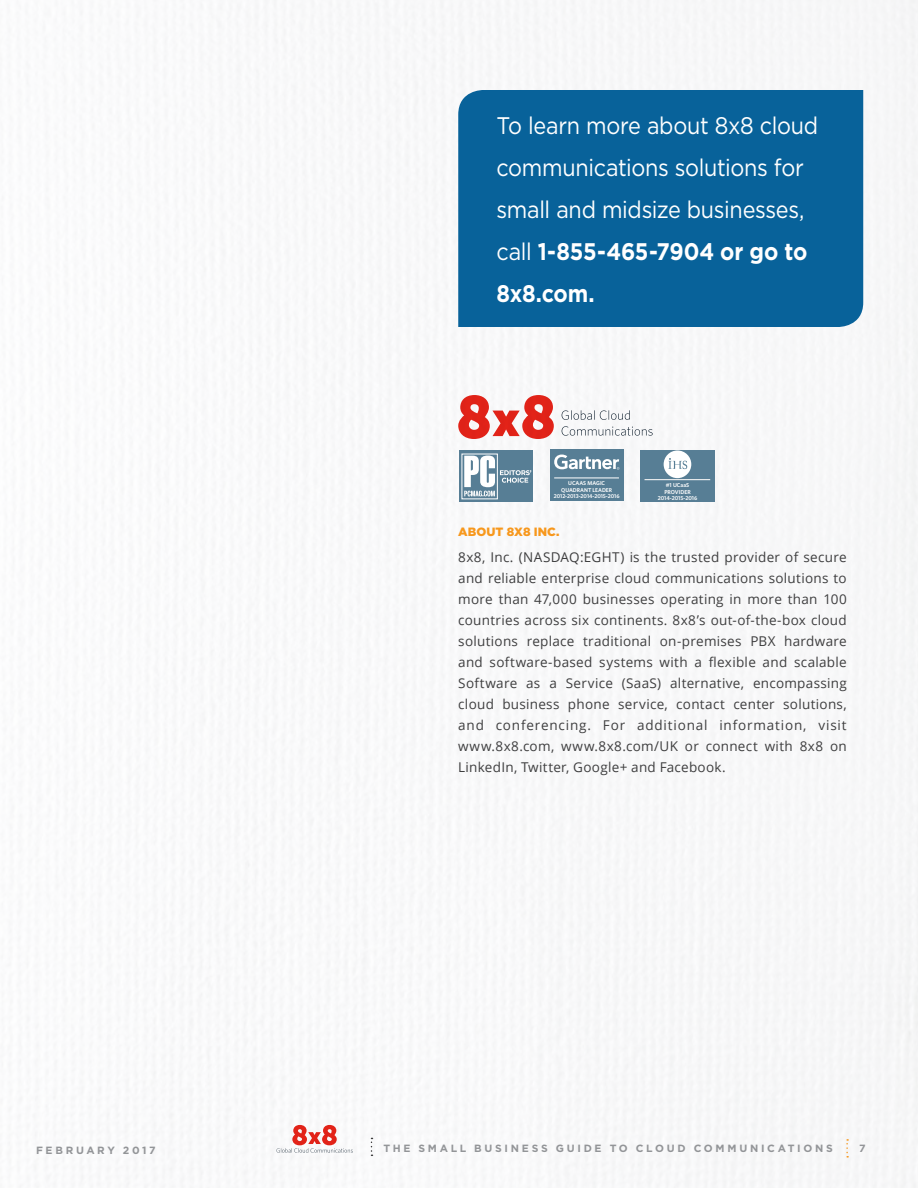
<style>
.page{position:relative;width:918px;height:1188px;background:#fff}
.page>*{position:absolute;margin:0;border:0;box-sizing:border-box;transform-origin:0 0}
.t1{font:24px/42px "Gotham";letter-spacing:-.015em;color:#fff;scale:.9 1}
.t2{font:13.5px/21px "Open Sans";letter-spacing:.02em;color:#3e3e3f;text-align:justify}
.t3{font:900 12px "Gotham";color:#f7981d}
.t4{font:700 10.5px "Gotham";letter-spacing:.255em;color:#939598}
.t5{font:600 5.7px/6.8px "Whitney";color:#fff;text-align:center}
.t6{font:600 5.55px/6.8px "Whitney";color:#fff;text-align:center}
.s1{font-weight:700}
</style>
<div class="page">
<img style="left:9px;top:0;width:909px;height:1188px">
<svg style="left:277px;top:1125px;width:76px;height:28px"></svg>
<svg style="left:371px;top:1138px;width:1px;height:18px"></svg>
<svg style="left:846px;top:1139px;width:2px;height:19px"></svg>
<div style="left:458px;top:90px;width:405px;height:237px;background:#08629a"></div>
<svg style="left:458px;top:395px;width:96px;height:44px"></svg>
<svg style="left:562px;top:410px;width:68px;height:10px"></svg>
<svg style="left:562px;top:426px;width:91px;height:10px"></svg>
<div style="left:550px;top:449px;width:73px;height:52px;background:#577e95"></div>
<hr style="left:554px;top:477px;width:65px;height:1px;background:#fff">
<svg style="left:554px;top:454px;width:65px;height:16px"></svg>
<div style="left:640px;top:450px;width:75px;height:51px;background:#577e95"></div>
<hr style="left:644px;top:479px;width:66px;height:1px;background:#fff">
<svg style="left:664px;top:450px;width:27px;height:28px"></svg>
<svg style="left:460px;top:450px;width:73px;height:51px"></svg>
<svg style="left:464px;top:456px;width:67px;height:40px"></svg>
<div style="left:462px;top:454px;width:36px;height:45px;border:1px solid #fff"></div>
<p class="t4" style="left:36px;top:1143px;width:121px">FEBRUARY 2017</p>
<p class="t1" style="left:496px;top:104px;width:359px">To learn more about 8x8 cloud communications solutions for small and midsize businesses, call <span class="s1">1-855-465-7904 or go to<br>8x8.com.</span></p>
<p class="t6" style="left:554px;top:479px;width:67px">UCAAS MAGIC<br>QUADRANT LEADER<br>2012-2013-2014-2015-2016</p>
<p class="t5" style="left:658px;top:481px;width:41px">#1 UCaaS<br>PROVIDER<br>2014-2015-2016</p>
<p class="t3" style="left:458px;top:525px;width:103px">ABOUT 8X8 INC.</p>
<p class="t2" style="left:458px;top:546px;width:390px">8x8, Inc. (NASDAQ:EGHT) is the trusted provider of secure and reliable enterprise cloud communications solutions to more than 47,000 businesses operating in more than 100 countries across six continents. 8x8’s out-of-the-box cloud solutions replace traditional on-premises PBX hardware and software-based systems with a flexible and scalable Software as a Service (SaaS) alternative, encompassing cloud business phone service, contact center solutions, and conferencing. For additional information, visit www.8x8.com, www.8x8.com/UK or connect with 8x8 on LinkedIn, Twitter, Google+ and Facebook.</p>
<p class="t4" style="left:383px;top:1141px;width:451px">THE SMALL BUSINESS GUIDE TO CLOUD COMMUNICATIONS</p>
<p class="t4" style="left:859px;top:1141px;width:8px">7</p>
</div>
